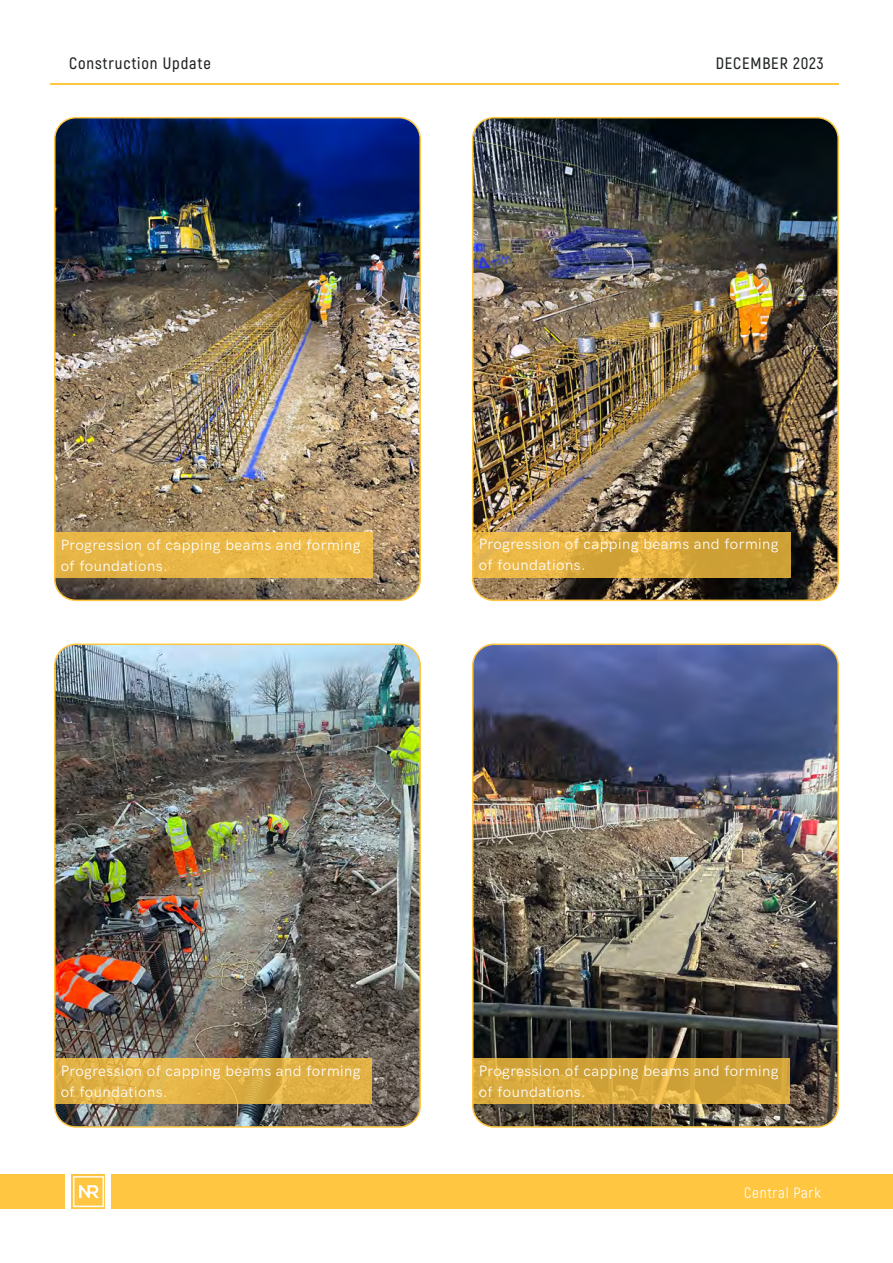
<style>
.page{position:relative;width:893px;height:1263px;background:#fff}
.page>*{position:absolute;margin:0;border:0;box-sizing:border-box;transform-origin:0 0}
.t1{font:600 16.5px "Akrobat";letter-spacing:.05em;color:#202323}
.t2{font:15px/21px "HK Grotesk Regular Legacy";letter-spacing:.03em;color:#fff}
.t3{font:15px "Akrobat";letter-spacing:.05em;color:#fff}
</style>
<div class="page">
<hr style="left:50px;top:83px;width:788px;height:1px;background:#ffc641">
<div style="left:112px;top:1175px;width:781px;height:34px;background:#ffc641"></div>
<img style="left:72px;top:1175px;width:33px;height:34px">
<div style="left:0;top:1175px;width:65px;height:34px;background:#ffc641"></div>
<img style="left:57px;top:120px;width:361px;height:478px">
<div style="left:54px;top:117px;width:367px;height:484px;border:2px solid #ffc641;border-radius:21px"></div>
<div style="left:54px;top:532px;width:318px;height:46px;background:#eab848"></div>
<img style="left:475px;top:120px;width:361px;height:478px">
<div style="left:472px;top:117px;width:367px;height:484px;border:2px solid #ffc641;border-radius:21px"></div>
<svg style="left:472px;top:532px;width:318px;height:46px;background:#ddac3e"></svg>
<img style="left:57px;top:646px;width:361px;height:479px">
<div style="left:54px;top:643px;width:367px;height:485px;border:2px solid #ffc641;border-radius:21px"></div>
<svg style="left:54px;top:1058px;width:317px;height:46px;background:#e0b145"></svg>
<img style="left:475px;top:646px;width:361px;height:479px">
<div style="left:472px;top:643px;width:367px;height:485px;border:2px solid #ffc641;border-radius:21px"></div>
<svg style="left:472px;top:1058px;width:317px;height:46px;background:#d6a73c"></svg>
<p class="t1" style="left:69px;top:53px;width:143px">Construction Update</p>
<p class="t1" style="left:716px;top:53px;width:109px">DECEMBER 2023</p>
<p class="t2" style="left:61px;top:533px;width:301px">Progression of capping beams and forming of foundations.</p>
<p class="t2" style="left:479px;top:533px;width:301px">Progression of capping beams and forming of foundations.</p>
<p class="t2" style="left:61px;top:1059px;width:301px">Progression of capping beams and forming of foundations.</p>
<p class="t2" style="left:479px;top:1059px;width:301px">Progression of capping beams and forming of foundations.</p>
<p class="t3" style="left:744px;top:1183px;width:78px">Central Park</p>
</div>
